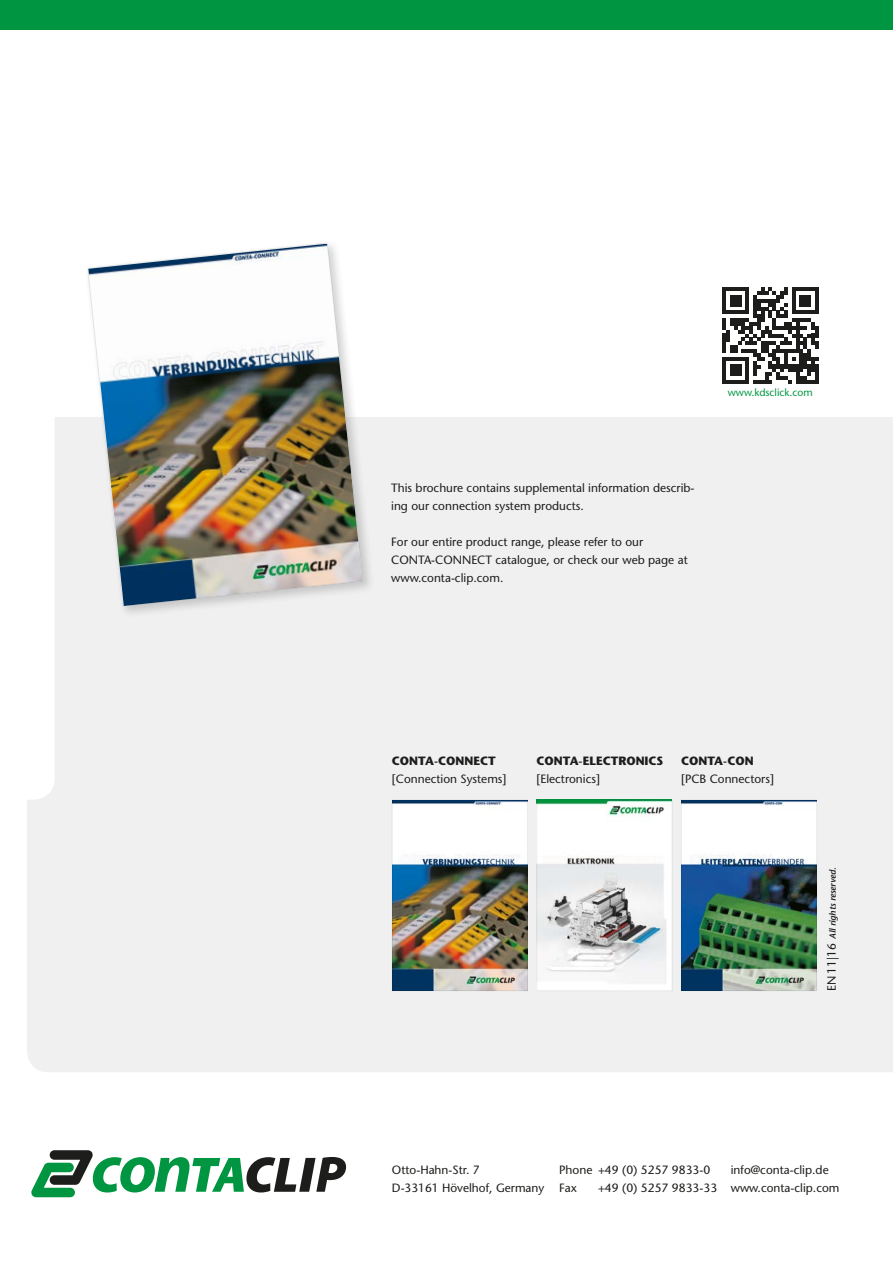
<style>
.page{position:relative;width:893px;height:1263px;background:#fff}
.page>*{position:absolute;margin:0;border:0;box-sizing:border-box;transform-origin:0 0}
.t1{font:500 12px/18px "Stone Sans Std";color:#1d1d1b}
.t2{font:700 12px "Stone Sans Std";color:#1d1d1b}
.t3{font:500 10.5px "Stone Sans Std";color:#009641}
.t4{font:italic 600 9px "Stone Sans Std";color:#1d1d1b}
.s1{font-weight:500;font-style:normal;font-size:12px}
</style>
<div class="page">
<div style="left:0;top:0;width:893px;height:30px;background:#009641"></div>
<div style="left:27px;top:417px;width:866px;height:655px;background:#f0f0f1"></div>
<div style="left:0;top:358px;width:55px;height:442px;background:#fff;border-radius:21px"></div>
<svg style="left:31px;top:1150px;width:315px;height:47px"></svg>
<img style="left:394px;top:802px;width:132px;height:187px">
<div style="left:392px;top:800px;width:136px;height:191px;border:1px solid #eaecec"></div>
<img style="left:538px;top:802px;width:132px;height:187px">
<div style="left:536px;top:800px;width:136px;height:191px;border:1px solid #eaecec"></div>
<img style="left:683px;top:802px;width:132px;height:187px">
<div style="left:681px;top:800px;width:136px;height:191px;border:1px solid #eaecec"></div>
<div style="left:84px;top:239px;width:291px;height:379px;background:#1d1d1b;opacity:.2"></div>
<img style="left:87px;top:242px;width:277px;height:365px">
<svg style="left:722px;top:287px;width:97px;height:97px"></svg>
<p class="t3" style="left:728px;top:386px;width:86px">www.kdsclick.com</p>
<p class="t1" style="left:391px;top:478px;width:305px">This brochure contains supplemental information describ&shy;ing our connection system products.</p>
<p class="t1" style="left:391px;top:532px;width:298px">For our entire product range, please refer to our<br>CONTA-CONNECT catalogue, or check our web page at www.conta-clip.com.</p>
<p class="t2" style="left:392px;top:753px;width:105px">CONTA-CONNECT</p>
<p class="t1" style="left:392px;top:769px;width:116px">[Connection Systems]</p>
<p class="t2" style="left:536px;top:753px;width:128px">CONTA-ELECTRONICS</p>
<p class="t1" style="left:536px;top:769px;width:65px">[Electronics]</p>
<p class="t2" style="left:681px;top:753px;width:74px">CONTA-CON</p>
<p class="t1" style="left:681px;top:769px;width:94px">[PCB Connectors]</p>
<p class="t4" style="left:827px;top:991px;width:125px;rotate:-90deg"><span class="s1">EN 11|16</span> All rights reserved.</p>
<p class="t1" style="left:392px;top:1160px;width:154px">Otto-Hahn-Str. 7<br>D-33161 Hövelhof, Germany</p>
<p class="t1" style="left:559px;top:1160px;width:153px">Phone +49 (0) 5257 9833-0<br>Fax</p>
<p class="t1" style="left:598px;top:1178px;width:121px">+49 (0) 5257 9833-33</p>
<p class="t1" style="left:731px;top:1160px;width:110px">info@conta-clip.de www.conta-clip.com</p>
</div>
